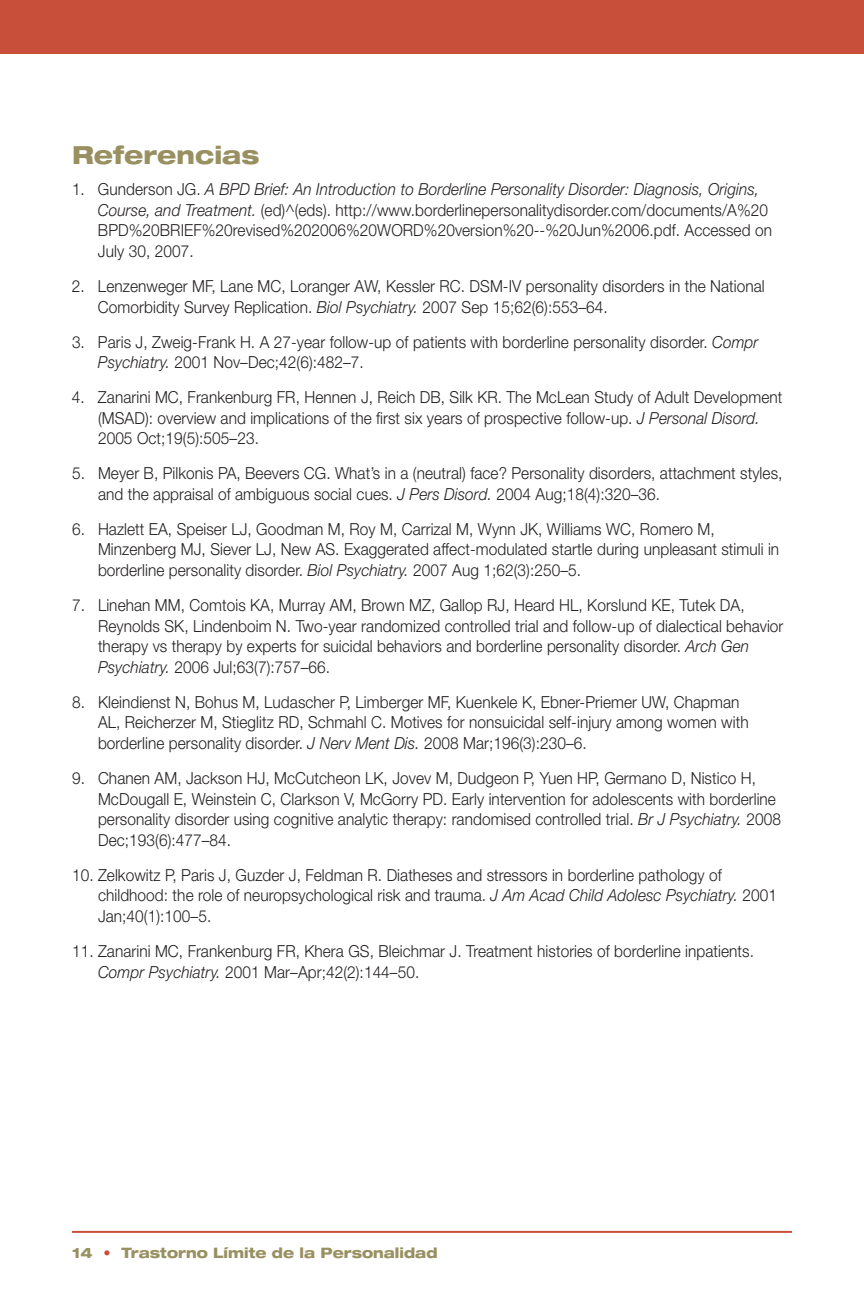
<style>
.page{position:relative;width:864px;height:1296px;background:#fff}
.page>*{position:absolute;margin:0;border:0;box-sizing:border-box;transform-origin:0 0}
.t1{font:800 expanded 25px "Helvetica Neue";color:#999061;scale:.95 1}
.t2{font:300 16.6px/20.6px "Helvetica Neue";letter-spacing:.005em;color:#231f20;scale:.93 1}
.t3{font:800 expanded 14.4px "Helvetica Neue";color:#999061;scale:.95 1}
.s1{font-style:italic}
.s2{font-weight:900;font-stretch:normal;color:#c8503b}
</style>
<div class="page">
<div style="left:0;top:0;width:864px;height:54px;background:#c8503b"></div>
<hr style="left:72px;top:1231px;width:720px;height:2px;background:#c8503b">
<h2 class="t1" style="left:72px;top:139px;width:199px">Referencias</h2>
<p class="t2" style="left:98px;top:179px;width:726px;text-indent:-26px">1. Gunderson JG. <span class="s1">A BPD Brief: An Introduction to Borderline Personality Disorder: Diagnosis, Origins, Course, and Treatment.</span> (ed)^(eds). http://www.borderlinepersonalitydisorder.com/documents/A%20<br>BPD%20BRIEF%20revised%202006%20WORD%20version%20--%20Jun%2006.pdf. Accessed on July 30, 2007.</p>
<p class="t2" style="left:98px;top:275px;width:719px;text-indent:-26px">2. Lenzenweger MF, Lane MC, Loranger AW, Kessler RC. DSM-IV personality disorders in the National<br>Comorbidity Survey Replication. <span class="s1">Biol Psychiatry.</span> 2007 Sep 15;62(6):553–64.</p>
<p class="t2" style="left:98px;top:331px;width:712px;text-indent:-26px">3. Paris J, Zweig-Frank H. A 27-year follow-up of patients with borderline personality disorder. <span class="s1">Compr<br>Psychiatry.</span> 2001 Nov–Dec;42(6):482–7.</p>
<p class="t2" style="left:98px;top:387px;width:737px;text-indent:-26px">4. Zanarini MC, Frankenburg FR, Hennen J, Reich DB, Silk KR. The McLean Study of Adult Development (MSAD): overview and implications of the first six years of prospective follow-up. <span class="s1">J Personal Disord.<br></span>2005 Oct;19(5):505–23.</p>
<p class="t2" style="left:98px;top:463px;width:737px;text-indent:-26px">5. Meyer B, Pilkonis PA, Beevers CG. What’s in a (neutral) face? Personality disorders, attachment styles, and the appraisal of ambiguous social cues. <span class="s1">J Pers Disord.</span> 2004 Aug;18(4):320–36.</p>
<p class="t2" style="left:98px;top:518px;width:734px;text-indent:-26px">6. Hazlett EA, Speiser LJ, Goodman M, Roy M, Carrizal M, Wynn JK, Williams WC, Romero M,<br>Minzenberg MJ, Siever LJ, New AS. Exaggerated affect-modulated startle during unpleasant stimuli in borderline personality disorder. <span class="s1">Biol Psychiatry.</span> 2007 Aug 1;62(3):250–5.</p>
<p class="t2" style="left:98px;top:595px;width:739px;text-indent:-26px">7. Linehan MM, Comtois KA, Murray AM, Brown MZ, Gallop RJ, Heard HL, Korslund KE, Tutek DA, Reynolds SK, Lindenboim N. Two-year randomized controlled trial and follow-up of dialectical behavior therapy vs therapy by experts for suicidal behaviors and borderline personality disorder. <span class="s1">Arch Gen Psychiatry.</span> 2006 Jul;63(7):757–66.</p>
<p class="t2" style="left:98px;top:691px;width:701px;text-indent:-26px">8. Kleindienst N, Bohus M, Ludascher P, Limberger MF, Kuenkele K, Ebner-Priemer UW, Chapman<br>AL, Reicherzer M, Stieglitz RD, Schmahl C. Motives for nonsuicidal self-injury among women with borderline personality disorder. <span class="s1">J Nerv Ment Dis.</span> 2008 Mar;196(3):230–6.</p>
<p class="t2" style="left:98px;top:767px;width:736px;text-indent:-26px">9. Chanen AM, Jackson HJ, McCutcheon LK, Jovev M, Dudgeon P, Yuen HP, Germano D, Nistico H, McDougall E, Weinstein C, Clarkson V, McGorry PD. Early intervention for adolescents with borderline personality disorder using cognitive analytic therapy: randomised controlled trial. <span class="s1">Br J Psychiatry.</span> 2008<br>Dec;193(6):477–84.</p>
<p class="t2" style="left:98px;top:864px;width:732px;text-indent:-26px">10. Zelkowitz P, Paris J, Guzder J, Feldman R. Diatheses and stressors in borderline pathology of childhood: the role of neuropsychological risk and trauma. <span class="s1">J Am Acad Child Adolesc Psychiatry.</span> 2001<br>Jan;40(1):100–5.</p>
<p class="t2" style="left:98px;top:940px;width:707px;text-indent:-26px">11. Zanarini MC, Frankenburg FR, Khera GS, Bleichmar J. Treatment histories of borderline inpatients.<br><span class="s1">Compr Psychiatry.</span> 2001 Mar–Apr;42(2):144–50.</p>
<p class="t3" style="left:72px;top:1244px;width:386px">14 <span class="s2">•</span> Trastorno Límite de la Personalidad</p>
</div>
